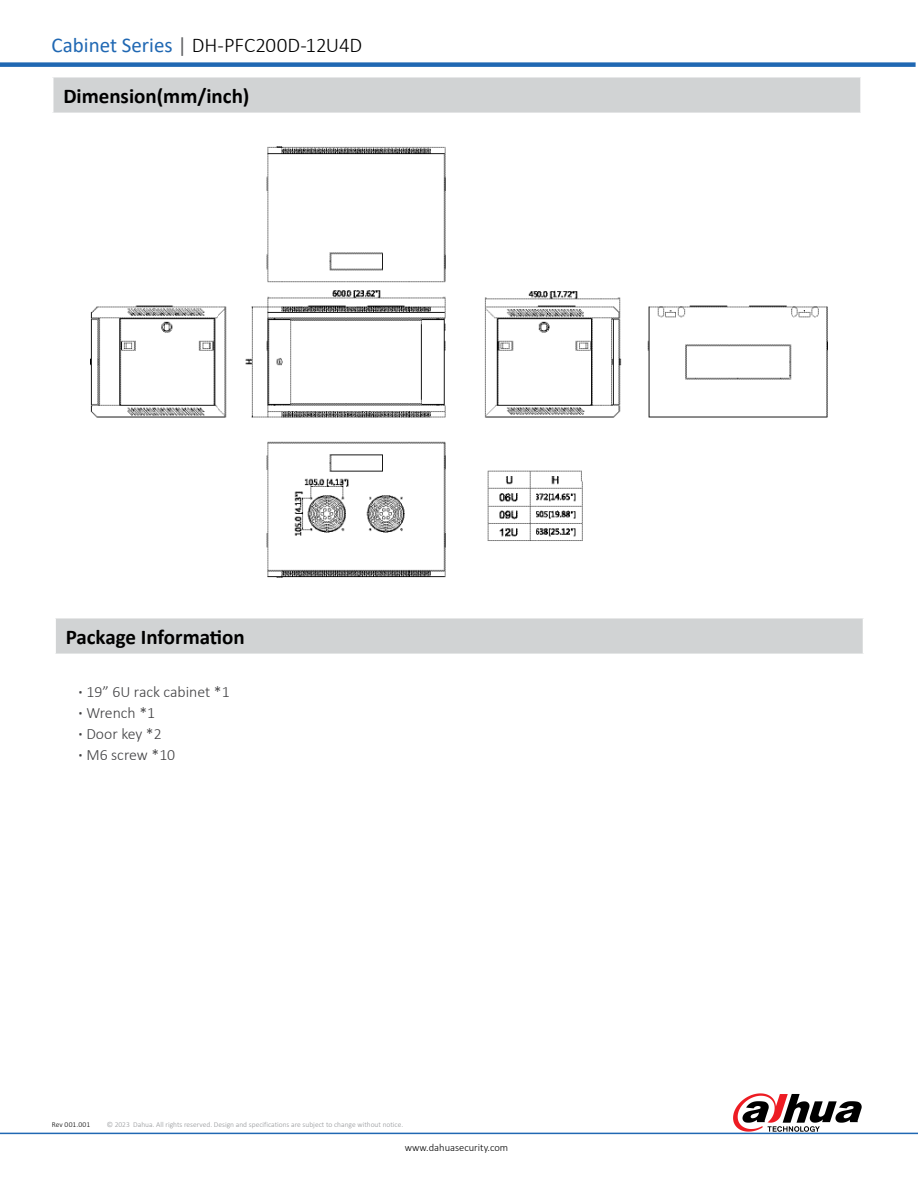
<style>
.page{position:relative;width:918px;height:1188px;background:#fff}
.page>*{position:absolute;margin:0;border:0;box-sizing:border-box;transform-origin:0 0}
.t1{font:700 21px "Calibri";color:#000}
.t2{font:300 21px "Calibri";letter-spacing:-.01em;color:#000}
.t3{font:300 15.75px/21px "Calibri";color:#404042}
.t4{font:300 10.5px "Calibri";color:#000}
.t5{font:300 7.5px "Calibri";color:#939598}
.t6{font:300 7.5px "Calibri";letter-spacing:.015em;color:#000}
.s1{font-weight:400;color:#2068b3}
.s2{font-weight:400;color:#626466}
.s3{font-weight:700}
</style>
<div class="page">
<svg style="left:733px;top:1093px;width:129px;height:39px"></svg>
<div style="left:0;top:62px;width:916px;height:5px;background:#2068b3"></div>
<hr style="left:0;top:1133px;width:918px;height:1px;background:#2068b3">
<div style="left:55px;top:618px;width:809px;height:37px;background:#d1d3d4"></div>
<hr style="left:54px;top:618px;width:2px;height:36px;background:#fff">
<hr style="left:863px;top:618px;width:2px;height:36px;background:#fff">
<hr style="left:54px;top:654px;width:811px;height:1px;background:#fff">
<div style="left:53px;top:77px;width:808px;height:37px;background:#d1d3d4"></div>
<hr style="left:860px;top:77px;width:2px;height:36px;background:#fff">
<hr style="left:52px;top:113px;width:810px;height:1px;background:#fff">
<img style="left:90px;top:147px;width:738px;height:431px">
<h1 class="t2" style="left:52px;top:32px;width:312px"><span class="s1">Cabinet Series</span> <span class="s2">|</span> DH-PFC200D-12U4D</h1>
<h1 class="t1" style="left:63px;top:81px;width:188px">Dimension(mm/inch)</h1>
<h1 class="t1" style="left:66px;top:622px;width:181px">Package Information</h1>
<h2 class="t3" style="left:79px;top:681px;width:153px"><span class="s3">·</span> 19” 6U rack cabinet *1 <span class="s3">·</span> Wrench *1<br><span class="s3">·</span> Door key *2<br><span class="s3">·</span> M6 screw *10</h2>
<p class="t6" style="left:52px;top:1120px;width:40px">Rev 001.001</p>
<p class="t5" style="left:107px;top:1120px;width:298px">© 2023 Dahua. All rights reserved. Design and specifications are subject to change without notice.</p>
<h3 class="t4" style="left:405px;top:1141px;width:105px">www.dahuasecurity.com</h3>
</div>
